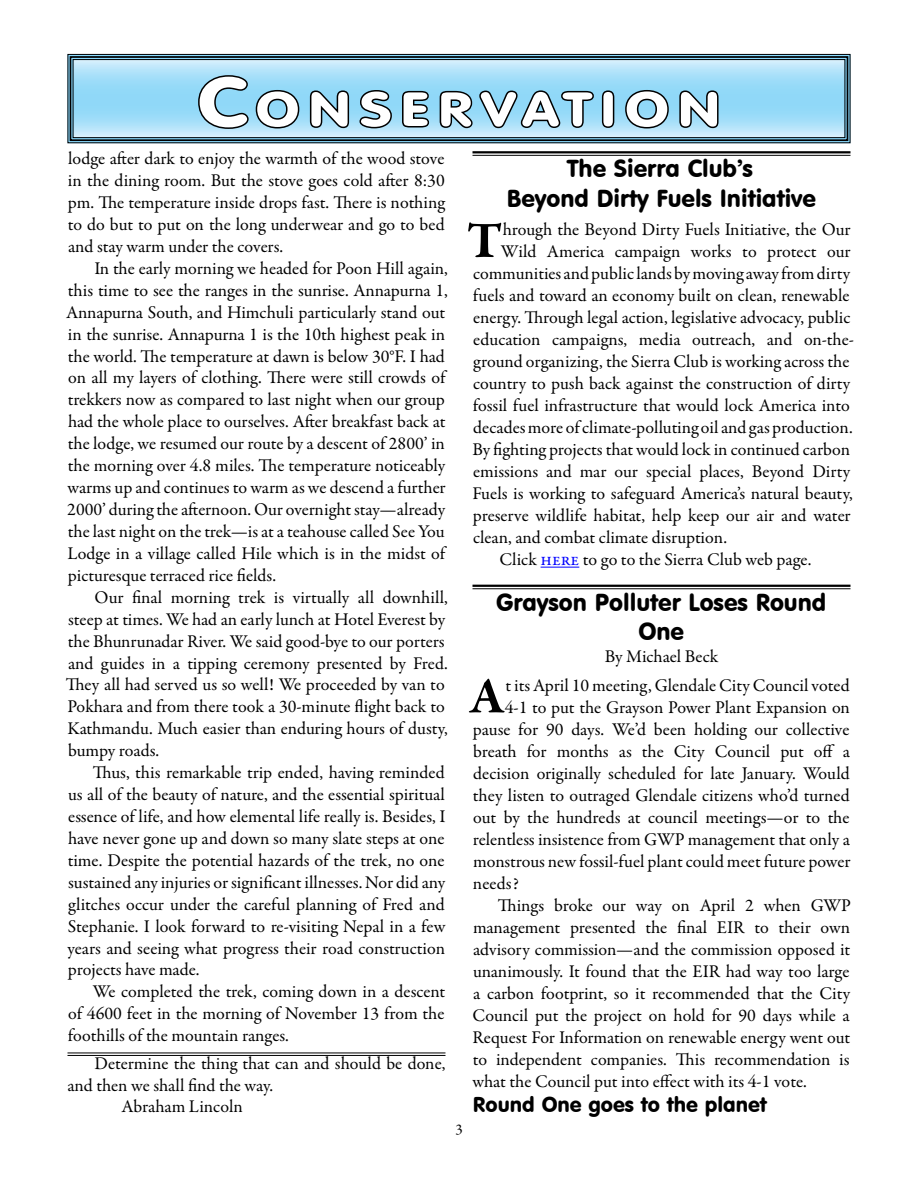
<style>
.page{position:relative;width:918px;height:1188px;background:#fff}
.page>*{position:absolute;margin:0;border:0;box-sizing:border-box;transform-origin:0 0}
.t1{font:700 52.05px "Garamond Premr Pro";color:#000}
.t2{font:47.25px "VAG Rounded BT";letter-spacing:.145em;color:#fff;scale:1.23 1}
.t3{font:24px/29.2px "VAG Rounded BT";color:#000;text-align:center}
.t4{font:21px "VAG Rounded BT";color:#000}
.t5{font:18px/21.9px "Garamond Premr Pro";letter-spacing:-.005em;color:#000;text-align:justify}
.t6{font:15px "Garamond Premr Pro";color:#000}
.s1{font-size:67.5px}
.s2{color:#00f}
</style>
<div class="page">
<svg style="left:67px;top:54px;width:784px;height:90px;background:#91c4db"></svg>
<div style="left:70px;top:56px;width:778px;height:85px;border:2px solid #000"></div>
<div style="left:73px;top:59px;width:772px;height:79px;border:1px solid #000"></div>
<hr style="left:472px;top:151px;width:378px;height:2px;background:#000">
<hr style="left:472px;top:155px;width:378px;height:1px;background:#000">
<hr style="left:541px;top:567px;width:38px;height:1px;background:#00f">
<hr style="left:472px;top:585px;width:378px;height:2px;background:#000">
<hr style="left:472px;top:588px;width:378px;height:1px;background:#000">
<hr style="left:68px;top:1053px;width:378px;height:1px;background:#000">
<hr style="left:68px;top:1055px;width:378px;height:1px;background:#000">
<h2 class="t2" style="left:197px;top:79px;width:421px"><span class="s1">C</span>ONSERVATION</h2>
<p class="t5" style="left:68px;top:148px;width:378px">lodge after dark to enjoy the warmth of the wood stove in the dining room. But the stove goes cold after 8:30 pm. The temperature inside drops fast. There is nothing to do but to put on the long underwear and go to bed and stay warm under the covers.</p>
<p class="t5" style="left:66px;top:258px;width:383px;text-align:left;text-indent:28px">In the early morning we headed for Poon Hill again, this time to see the ranges in the sunrise. Annapurna 1, Annapurna South, and Himchuli particularly stand out in the sunrise. Annapurna 1 is the 10th highest peak in the world. The temperature at dawn is below 30°F. I had on all my layers of clothing. There were still crowds of trekkers now as compared to last night when our group had the whole place to ourselves. After breakfast back at the lodge, we resumed our route by a descent of 2800’ in the morning over 4.8 miles. The temperature noticeably warms up and continues to warm as we descend a further 2000’ during the afternoon. Our overnight stay—already the last night on the trek—is at a teahouse called See You Lodge in a village called Hile which is in the midst of picturesque terraced rice fields.</p>
<p class="t5" style="left:66px;top:587px;width:384px;text-align:left;text-indent:29px">Our final morning trek is virtually all downhill, steep at times. We had an early lunch at Hotel Everest by the Bhunrunadar River. We said good-bye to our porters and guides in a tipping ceremony presented by Fred.<br>They all had served us so well! We proceeded by van to Pokhara and from there took a 30-minute flight back to Kathmandu. Much easier than enduring hours of dusty, bumpy roads.</p>
<p class="t5" style="left:67px;top:762px;width:380px;text-indent:25px">Thus, this remarkable trip ended, having reminded us all of the beauty of nature, and the essential spiritual essence of life, and how elemental life really is. Besides, I have never gone up and down so many slate steps at one time. Despite the potential hazards of the trek, no one sustained any injuries or significant illnesses. Nor did any glitches occur under the careful planning of Fred and Stephanie. I look forward to re-visiting Nepal in a few years and seeing what progress their road construction projects have made.</p>
<p class="t5" style="left:68px;top:981px;width:379px;text-indent:25px">We completed the trek, coming down in a descent of 4600 feet in the morning of November 13 from the foothills of the mountain ranges.</p>
<h3 class="t3" style="left:507px;top:154px;width:311px">The Sierra Club’s<br>Beyond Dirty Fuels Initiative</h3>
<h1 class="t1" style="left:467px;top:209px;width:37px">T</h1>
<p class="t5" style="left:503px;top:219px;width:349px">hrough the Beyond Dirty Fuels Initiative, the Our</p>
<p class="t5" style="left:501px;top:241px;width:351px">Wild America campaign works to protect our</p>
<p class="t5" style="left:473px;top:263px;width:379px">communities and public lands by moving away from dirty</p>
<p class="t5" style="left:473px;top:285px;width:378px">fuels and toward an economy built on clean, renewable</p>
<p class="t5" style="left:473px;top:307px;width:379px">energy. Through legal action, legislative advocacy, public</p>
<p class="t5" style="left:473px;top:329px;width:382px">education campaigns, media outreach, and on-the-</p>
<p class="t5" style="left:473px;top:351px;width:378px">ground organizing, the Sierra Club is working across the</p>
<p class="t5" style="left:473px;top:373px;width:379px">country to push back against the construction of dirty</p>
<p class="t5" style="left:473px;top:395px;width:378px">fossil fuel infrastructure that would lock America into</p>
<p class="t5" style="left:473px;top:417px;width:381px">decades more of climate-polluting oil and gas production.</p>
<p class="t5" style="left:472px;top:439px;width:379px">By fighting projects that would lock in continued carbon</p>
<p class="t5" style="left:473px;top:461px;width:379px">emissions and mar our special places, Beyond Dirty</p>
<p class="t5" style="left:472px;top:483px;width:382px">Fuels is working to safeguard America’s natural beauty,</p>
<p class="t5" style="left:473px;top:505px;width:379px">preserve wildlife habitat, help keep our air and water</p>
<p class="t5" style="left:473px;top:527px;width:255px">clean, and combat climate disruption.</p>
<p class="t5" style="left:500px;top:549px;width:313px">Click <span class="s2">here</span> to go to the Sierra Club web page.</p>
<h3 class="t3" style="left:496px;top:587px;width:332px">Grayson Polluter Loses Round<br>One</h3>
<p class="t5" style="left:605px;top:646px;width:115px">By Michael Beck</p>
<h1 class="t1" style="left:470px;top:664px;width:37px">A</h1>
<p class="t5" style="left:506px;top:675px;width:346px">t its April 10 meeting, Glendale City Council voted</p>
<p class="t5" style="left:505px;top:697px;width:347px">4-1 to put the Grayson Power Plant Expansion on</p>
<p class="t5" style="left:473px;top:719px;width:378px">pause for 90 days. We’d been holding our collective</p>
<p class="t5" style="left:473px;top:741px;width:378px">breath for months as the City Council put off a</p>
<p class="t5" style="left:473px;top:763px;width:378px">decision originally scheduled for late January. Would</p>
<p class="t5" style="left:473px;top:784px;width:378px">they listen to outraged Glendale citizens who’d turned</p>
<p class="t5" style="left:473px;top:806px;width:378px">out by the hundreds at council meetings—or to the</p>
<p class="t5" style="left:473px;top:828px;width:378px">relentless insistence from GWP management that only a</p>
<p class="t5" style="left:473px;top:850px;width:379px">monstrous new fossil-fuel plant could meet future power</p>
<p class="t5" style="left:473px;top:872px;width:47px">needs?</p>
<p class="t5" style="left:498px;top:894px;width:355px">Things broke our way on April 2 when GWP</p>
<p class="t5" style="left:473px;top:916px;width:379px">management presented the final EIR to their own</p>
<p class="t5" style="left:473px;top:938px;width:379px">advisory commission—and the commission opposed it</p>
<p class="t5" style="left:473px;top:960px;width:378px">unanimously. It found that the EIR had way too large</p>
<p class="t5" style="left:473px;top:982px;width:379px">a carbon footprint, so it recommended that the City</p>
<p class="t5" style="left:473px;top:1004px;width:379px">Council put the project on hold for 90 days while a</p>
<p class="t5" style="left:472px;top:1026px;width:380px">Request For Information on renewable energy went out</p>
<p class="t5" style="left:473px;top:1048px;width:378px">to independent companies. This recommendation is</p>
<p class="t5" style="left:473px;top:1070px;width:336px">what the Council put into effect with its 4-1 vote.</p>
<p class="t4" style="left:473px;top:1092px;width:295px">Round One goes to the planet</p>
<p class="t5" style="left:94px;top:1053px;width:352px">Determine the thing that can and should be done,</p>
<p class="t5" style="left:68px;top:1075px;width:207px">and then we shall find the way.</p>
<p class="t5" style="left:122px;top:1096px;width:123px">Abraham Lincoln</p>
<p class="t6" style="left:455px;top:1120px;width:9px">3</p>
</div>
